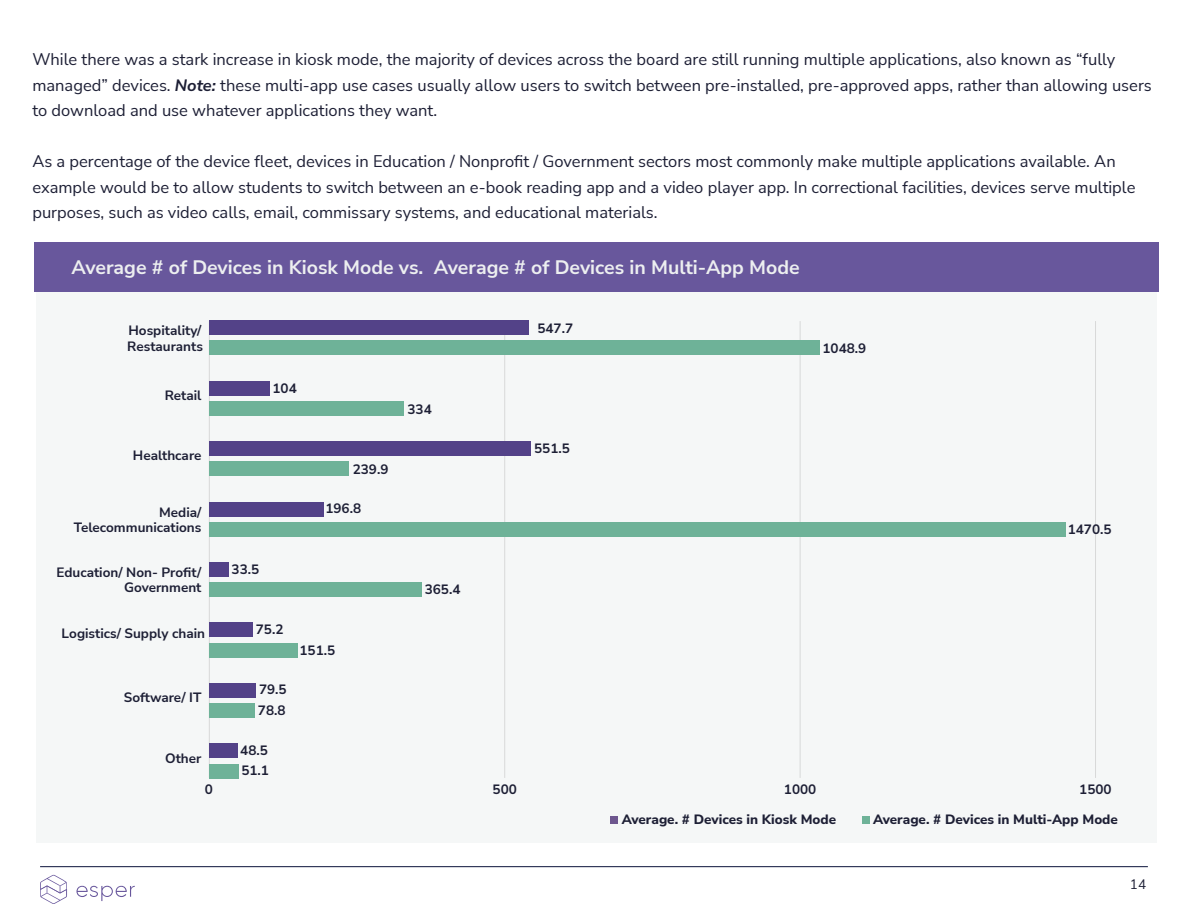
<style>
.page{position:relative;width:1188px;height:918px;background:#fff}
.page>*{position:absolute;margin:0;border:0;box-sizing:border-box;transform-origin:0 0}
.t1{font:700 19.5px "Nunito Sans";color:#edeff0}
.t2{font:16.5px/25.5px "Nunito Sans";color:#1d1f35}
.t3{font:700 13.5px/15.1px "Nunito Sans";color:#1d1f35}
.t4{font:800 13.5px "Nunito Sans";color:#1d1f35}
.t5{font:13.5px "Nunito Sans";color:#1d1f35}
.s1{font-weight:700;font-style:italic}
</style>
<div class="page">
<hr style="left:40px;top:866px;width:1108px;height:1px;background:#0c133a">
<svg style="left:76px;top:886px;width:59px;height:15px"></svg>
<svg style="left:40px;top:875px;width:27px;height:29px"></svg>
<div style="left:36px;top:243px;width:1121px;height:600px;background:#f5f7f7"></div>
<div style="left:34px;top:243px;width:1124px;height:49px;background:#68579c"></div>
<div style="left:862px;top:816px;width:8px;height:8px;background:#6eb298"></div>
<div style="left:611px;top:816px;width:7px;height:8px;background:#6e578f"></div>
<hr style="left:209px;top:321px;width:1px;height:457px;background:#d8d9d9">
<hr style="left:504px;top:321px;width:1px;height:457px;background:#d8d9d9">
<hr style="left:800px;top:321px;width:1px;height:457px;background:#d8d9d9">
<hr style="left:1095px;top:321px;width:1px;height:457px;background:#d8d9d9">
<div style="left:209px;top:320px;width:319px;height:15px;background:#534288"></div>
<div style="left:209px;top:341px;width:611px;height:14px;background:#6eb298"></div>
<div style="left:209px;top:381px;width:61px;height:14px;background:#534288"></div>
<div style="left:209px;top:401px;width:195px;height:15px;background:#6eb298"></div>
<div style="left:209px;top:441px;width:322px;height:15px;background:#534288"></div>
<div style="left:209px;top:461px;width:140px;height:15px;background:#6eb298"></div>
<div style="left:209px;top:502px;width:115px;height:14px;background:#534288"></div>
<div style="left:209px;top:522px;width:857px;height:14px;background:#6eb298"></div>
<div style="left:209px;top:562px;width:20px;height:15px;background:#534288"></div>
<div style="left:209px;top:582px;width:213px;height:15px;background:#6eb298"></div>
<div style="left:209px;top:623px;width:44px;height:14px;background:#534288"></div>
<div style="left:209px;top:643px;width:89px;height:14px;background:#6eb298"></div>
<div style="left:209px;top:683px;width:47px;height:15px;background:#534288"></div>
<div style="left:209px;top:703px;width:46px;height:15px;background:#6eb298"></div>
<div style="left:209px;top:744px;width:29px;height:14px;background:#534288"></div>
<div style="left:209px;top:764px;width:30px;height:14px;background:#6eb298"></div>
<p class="t2" style="left:32px;top:46px;width:1121px">While there was a stark increase in kiosk mode, the majority of devices across the board are still running multiple applications, also known as “fully managed” devices. <span class="s1">Note:</span> these multi-app use cases usually allow users to switch between pre-installed, pre-approved apps, rather than allowing users to download and use whatever applications they want.</p>
<p class="t2" style="left:32px;top:148px;width:1105px">As a percentage of the device fleet, devices in Education / Nonprofit / Government sectors most commonly make multiple applications available. An example would be to allow students to switch between an e-book reading app and a video player app. In correctional facilities, devices serve multiple purposes, such as video calls, email, commissary systems, and educational materials.</p>
<p class="t1" style="left:71px;top:253px;width:730px">Average # of Devices in Kiosk Mode vs. Average # of Devices in Multi-App Mode</p>
<p class="t3" style="left:127px;top:323px;width:77px">Hospitality/<br>Restaurants</p>
<p class="t3" style="left:165px;top:387px;width:38px">Retail</p>
<p class="t3" style="left:133px;top:447px;width:70px">Healthcare</p>
<p class="t3" style="left:74px;top:504px;width:129px;text-align:right">Media/<br>Telecommunications</p>
<p class="t3" style="left:56px;top:565px;width:146px;text-align:right">Education/ Non- Profit/<br>Government</p>
<p class="t3" style="left:62px;top:625px;width:145px">Logistics/ Supply chain</p>
<p class="t3" style="left:124px;top:689px;width:79px">Software/ IT</p>
<p class="t3" style="left:165px;top:750px;width:38px">Other</p>
<p class="t3" style="left:273px;top:380px;width:26px">104</p>
<p class="t3" style="left:353px;top:461px;width:37px">239.9</p>
<p class="t3" style="left:325px;top:501px;width:37px">196.8</p>
<p class="t3" style="left:407px;top:401px;width:26px">334</p>
<p class="t3" style="left:232px;top:562px;width:29px">33.5</p>
<p class="t3" style="left:256px;top:622px;width:29px">75.2</p>
<p class="t3" style="left:258px;top:678px;width:30px;line-height:21.1px">79.5<br>78.8</p>
<p class="t3" style="left:240px;top:739px;width:30px;line-height:20.7px">48.5<br>51.1</p>
<p class="t3" style="left:300px;top:642px;width:37px">151.5</p>
<p class="t3" style="left:425px;top:581px;width:37px">365.4</p>
<p class="t3" style="left:537px;top:320px;width:37px">547.7</p>
<p class="t3" style="left:534px;top:440px;width:37px">551.5</p>
<p class="t3" style="left:822px;top:340px;width:45px">1048.9</p>
<p class="t3" style="left:1068px;top:521px;width:45px">1470.5</p>
<p class="t3" style="left:205px;top:781px;width:10px">0</p>
<p class="t3" style="left:493px;top:781px;width:26px">500</p>
<p class="t3" style="left:784px;top:781px;width:34px">1000</p>
<p class="t3" style="left:1079px;top:781px;width:34px">1500</p>
<p class="t4" style="left:622px;top:810px;width:216px">Average. # Devices in Kiosk Mode</p>
<p class="t4" style="left:873px;top:810px;width:246px">Average. # Devices in Multi-App Mode</p>
<p class="t5" style="left:1130px;top:875px;width:18px">14</p>
</div>
